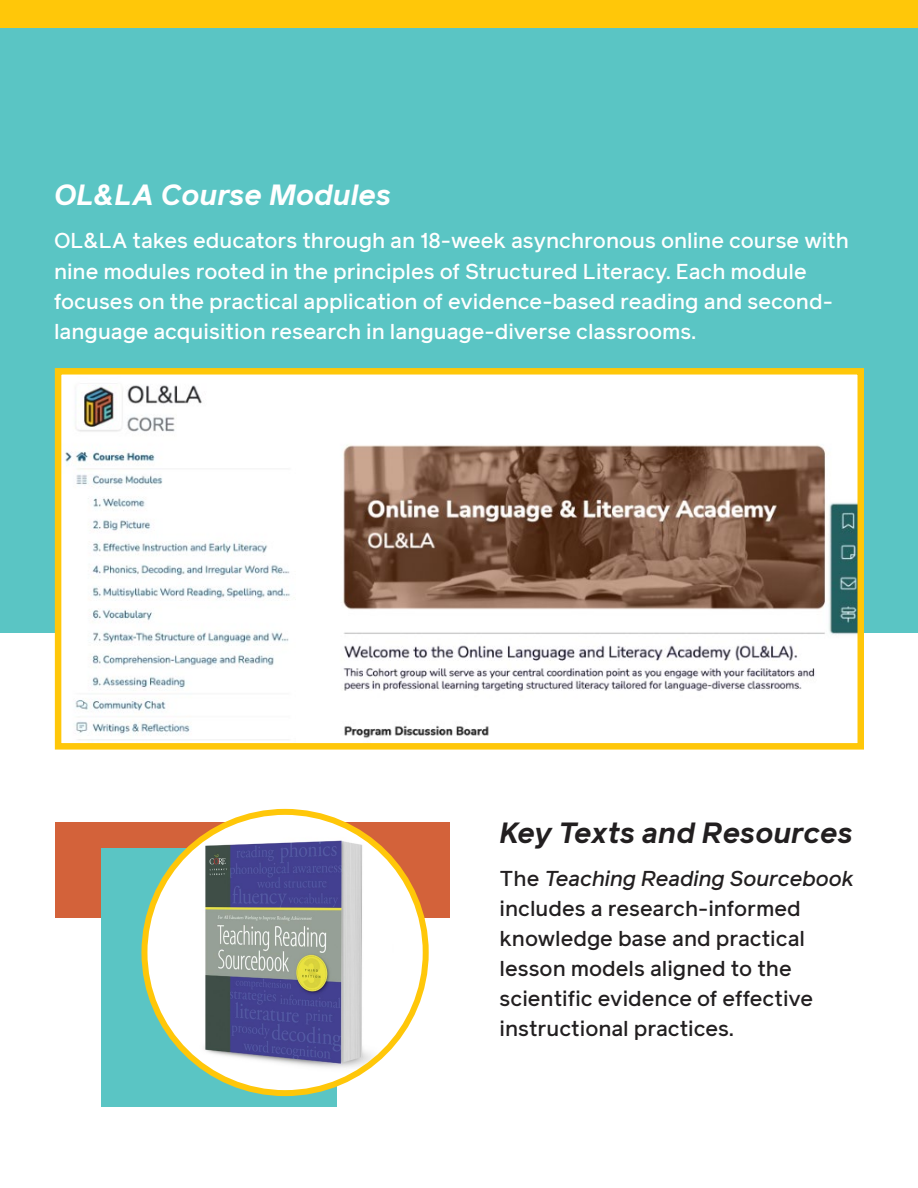
<style>
.page{position:relative;width:918px;height:1188px;background:#fff}
.page>*{position:absolute;margin:0;border:0;box-sizing:border-box;transform-origin:0 0}
.t1{font:italic 700 28.5px "Reader";color:#221f20}
.t2{font:italic 700 28.5px "Reader";color:#fff}
.t3{font:500 21px/30px "Reader";color:#fff}
.t4{font:500 21px/30px "Reader";color:#221f20}
.s1{font-style:italic}
</style>
<div class="page">
<div style="left:55px;top:822px;width:394px;height:95px;background:#d3623a"></div>
<div style="left:101px;top:849px;width:235px;height:258px;background:#5ac5c4"></div>
<div style="left:0;top:0;width:918px;height:633px;background:#5ac5c4"></div>
<div style="left:0;top:0;width:918px;height:28px;background:#ffc709"></div>
<img style="left:62px;top:375px;width:795px;height:365px">
<div style="left:55px;top:368px;width:809px;height:382px;border:6px solid #ffc709"></div>
<img style="left:150px;top:815px;width:270px;height:269px">
<div style="left:141px;top:809px;width:288px;height:287px;border:6px solid #ffc709;border-radius:50%"></div>
<h1 class="t2" style="left:54px;top:175px;width:339px">OL&amp;LA Course Modules</h1>
<p class="t3" style="left:54px;top:226px;width:796px">OL&amp;LA takes educators through an 18-week asynchronous online course with nine modules rooted in the principles of Structured Literacy. Each module focuses on the practical application of evidence-based reading and second&shy;language acquisition research in language-diverse classrooms.</p>
<h1 class="t1" style="left:500px;top:812px;width:355px">Key Texts and Resources</h1>
<p class="t4" style="left:500px;top:863px;width:356px">The <span class="s1">Teaching Reading Sourcebook </span>includes a research-informed knowledge base and practical lesson models aligned to the scientific evidence of effective instructional practices.</p>
</div>
